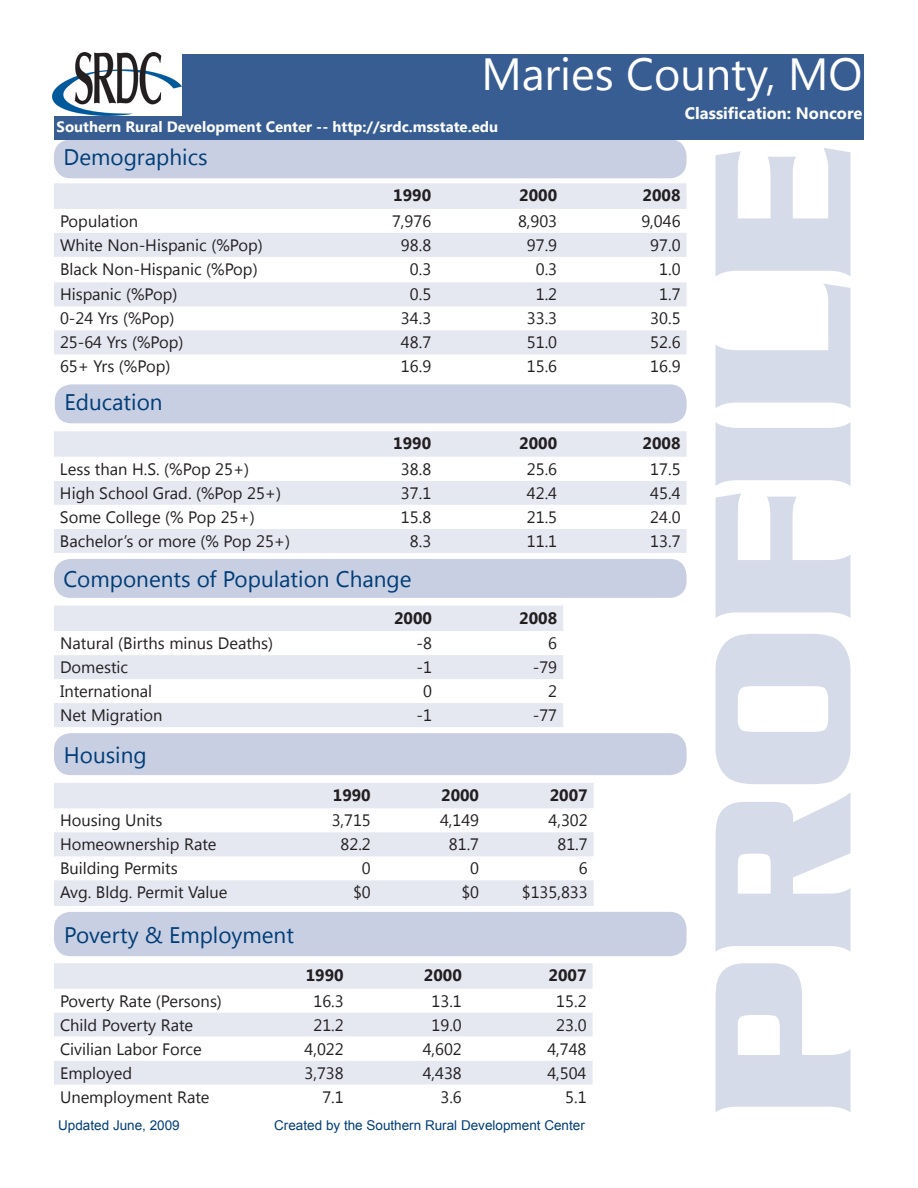
<style>
.page{position:relative;width:918px;height:1188px;background:#fff}
.page>*{position:absolute;margin:0;border:0;box-sizing:border-box;transform-origin:0 0}
.t1{font:700 202.5px "Serpentine D";color:#d6dbea}
.t2{font:45px "Segoe UI";color:#fff}
.t3{font:22.5px "Segoe UI";color:#003d78}
.t4{font:16.5px "Segoe UI";color:#231f20}
.t5{font:700 16.5px "Segoe UI";color:#231f20}
.t6{font:700 16.5px "Segoe UI";color:#fdfdfd}
.t7{font:700 15px "Segoe UI";color:#fdfdfd}
.t8{font:13.5px "Arial";color:#003d78}
</style>
<div class="page">
<svg style="left:54px;top:183px;width:633px;height:171px;fill:#e5e7f1"></svg>
<svg style="left:54px;top:606px;width:509px;height:121px;fill:#e5e7f1"></svg>
<svg style="left:54px;top:631px;width:509px;height:24px"></svg>
<svg style="left:54px;top:783px;width:540px;height:123px;fill:#e5e7f1"></svg>
<svg style="left:54px;top:963px;width:539px;height:74px;fill:#e5e7f1"></svg>
<div style="left:54px;top:1061px;width:539px;height:24px;background:#e5e7f1"></div>
<div style="left:54px;top:139px;width:633px;height:39px;background:#c8cfe2;border-radius:17px"></div>
<div style="left:54px;top:559px;width:633px;height:39px;background:#c8cfe2;border-radius:17px"></div>
<div style="left:54px;top:733px;width:633px;height:42px;background:#c8cfe2;border-radius:17px"></div>
<div style="left:54px;top:912px;width:633px;height:44px;background:#c8cfe2;border-radius:17px"></div>
<div style="left:54px;top:54px;width:810px;height:85px;background:#385d93"></div>
<img style="left:52px;top:52px;width:130px;height:64px">
<div style="left:55px;top:384px;width:632px;height:39px;background:#c8cfe2;border-radius:17px"></div>
<div style="left:54px;top:431px;width:633px;height:122px;background:#e5e7f1"></div>
<svg style="left:54px;top:457px;width:633px;height:72px"></svg>
<p class="t2" style="left:481px;top:43px;width:383px">Maries County, MO</p>
<p class="t7" style="left:57px;top:116px;width:443px">Southern Rural Development Center -- http://srdc.msstate.edu</p>
<p class="t6" style="left:685px;top:102px;width:179px">Classification: Noncore</p>
<p class="t3" style="left:64px;top:142px;width:145px">Demographics</p>
<p class="t5" style="left:393px;top:184px;width:39px">1990</p>
<p class="t5" style="left:519px;top:184px;width:39px">2000</p>
<p class="t5" style="left:643px;top:184px;width:39px">2008</p>
<p class="t4" style="left:60px;top:210px;width:80px">Population</p>
<p class="t4" style="left:392px;top:210px;width:41px">7,976</p>
<p class="t4" style="left:518px;top:210px;width:41px">8,903</p>
<p class="t4" style="left:641px;top:210px;width:41px">9,046</p>
<p class="t4" style="left:60px;top:234px;width:204px">White Non-Hispanic (%Pop)</p>
<p class="t4" style="left:401px;top:234px;width:32px">98.8</p>
<p class="t4" style="left:527px;top:234px;width:32px">97.9</p>
<p class="t4" style="left:650px;top:234px;width:32px">97.0</p>
<p class="t4" style="left:60px;top:258px;width:199px">Black Non-Hispanic (%Pop)</p>
<p class="t4" style="left:410px;top:258px;width:23px">0.3</p>
<p class="t4" style="left:536px;top:258px;width:23px">0.3</p>
<p class="t4" style="left:659px;top:258px;width:23px">1.0</p>
<p class="t4" style="left:60px;top:283px;width:119px">Hispanic (%Pop)</p>
<p class="t4" style="left:410px;top:283px;width:23px">0.5</p>
<p class="t4" style="left:536px;top:283px;width:23px">1.2</p>
<p class="t4" style="left:659px;top:283px;width:23px">1.7</p>
<p class="t4" style="left:60px;top:307px;width:116px">0-24 Yrs (%Pop)</p>
<p class="t4" style="left:401px;top:307px;width:32px">34.3</p>
<p class="t4" style="left:527px;top:307px;width:32px">33.3</p>
<p class="t4" style="left:650px;top:307px;width:32px">30.5</p>
<p class="t4" style="left:60px;top:331px;width:125px">25-64 Yrs (%Pop)</p>
<p class="t4" style="left:401px;top:331px;width:32px">48.7</p>
<p class="t4" style="left:527px;top:331px;width:32px">51.0</p>
<p class="t4" style="left:650px;top:331px;width:32px">52.6</p>
<p class="t4" style="left:60px;top:355px;width:112px">65+ Yrs (%Pop)</p>
<p class="t4" style="left:401px;top:355px;width:32px">16.9</p>
<p class="t4" style="left:527px;top:355px;width:32px">15.6</p>
<p class="t4" style="left:650px;top:355px;width:32px">16.9</p>
<p class="t3" style="left:64px;top:387px;width:100px">Education</p>
<p class="t5" style="left:393px;top:432px;width:39px">1990</p>
<p class="t5" style="left:519px;top:432px;width:39px">2000</p>
<p class="t5" style="left:643px;top:432px;width:39px">2008</p>
<p class="t4" style="left:60px;top:458px;width:191px">Less than H.S. (%Pop 25+)</p>
<p class="t4" style="left:401px;top:458px;width:32px">38.8</p>
<p class="t4" style="left:527px;top:458px;width:32px">25.6</p>
<p class="t4" style="left:650px;top:458px;width:32px">17.5</p>
<p class="t4" style="left:60px;top:482px;width:223px">High School Grad. (%Pop 25+)</p>
<p class="t4" style="left:401px;top:482px;width:32px">37.1</p>
<p class="t4" style="left:527px;top:482px;width:32px">42.4</p>
<p class="t4" style="left:650px;top:482px;width:32px">45.4</p>
<p class="t4" style="left:60px;top:506px;width:196px">Some College (% Pop 25+)</p>
<p class="t4" style="left:401px;top:506px;width:32px">15.8</p>
<p class="t4" style="left:527px;top:506px;width:32px">21.5</p>
<p class="t4" style="left:650px;top:506px;width:32px">24.0</p>
<p class="t4" style="left:60px;top:530px;width:232px">Bachelor’s or more (% Pop 25+)</p>
<p class="t4" style="left:410px;top:530px;width:23px">8.3</p>
<p class="t4" style="left:527px;top:530px;width:32px">11.1</p>
<p class="t4" style="left:650px;top:530px;width:32px">13.7</p>
<p class="t3" style="left:63px;top:564px;width:350px">Components of Population Change</p>
<p class="t5" style="left:394px;top:606px;width:39px">2000</p>
<p class="t5" style="left:519px;top:606px;width:39px">2008</p>
<p class="t4" style="left:60px;top:632px;width:215px">Natural (Births minus Deaths)</p>
<p class="t4" style="left:417px;top:632px;width:17px">-8</p>
<p class="t4" style="left:548px;top:632px;width:10px">6</p>
<p class="t4" style="left:60px;top:656px;width:70px">Domestic</p>
<p class="t4" style="left:417px;top:656px;width:17px">-1</p>
<p class="t4" style="left:533px;top:656px;width:26px">-79</p>
<p class="t4" style="left:60px;top:680px;width:94px">International</p>
<p class="t4" style="left:423px;top:680px;width:10px">0</p>
<p class="t4" style="left:548px;top:680px;width:10px">2</p>
<p class="t4" style="left:60px;top:704px;width:104px">Net Migration</p>
<p class="t4" style="left:417px;top:704px;width:17px">-1</p>
<p class="t4" style="left:533px;top:704px;width:26px">-77</p>
<p class="t3" style="left:64px;top:739px;width:84px">Housing</p>
<p class="t5" style="left:333px;top:783px;width:39px">1990</p>
<p class="t5" style="left:441px;top:783px;width:39px">2000</p>
<p class="t5" style="left:550px;top:783px;width:39px">2007</p>
<p class="t4" style="left:60px;top:809px;width:104px">Housing Units</p>
<p class="t4" style="left:332px;top:809px;width:41px">3,715</p>
<p class="t4" style="left:440px;top:809px;width:41px">4,149</p>
<p class="t4" style="left:549px;top:809px;width:41px">4,302</p>
<p class="t4" style="left:60px;top:833px;width:158px">Homeownership Rate</p>
<p class="t4" style="left:341px;top:833px;width:32px">82.2</p>
<p class="t4" style="left:449px;top:833px;width:32px">81.7</p>
<p class="t4" style="left:557px;top:833px;width:32px">81.7</p>
<p class="t4" style="left:60px;top:857px;width:119px">Building Permits</p>
<p class="t4" style="left:362px;top:857px;width:10px">0</p>
<p class="t4" style="left:470px;top:857px;width:10px">0</p>
<p class="t4" style="left:579px;top:857px;width:10px">6</p>
<p class="t4" style="left:60px;top:881px;width:169px">Avg. Bldg. Permit Value</p>
<p class="t4" style="left:353px;top:881px;width:19px">$0</p>
<p class="t4" style="left:461px;top:881px;width:19px">$0</p>
<p class="t4" style="left:522px;top:881px;width:67px">$135,833</p>
<p class="t3" style="left:64px;top:920px;width:231px">Poverty &amp; Employment</p>
<p class="t5" style="left:306px;top:964px;width:39px">1990</p>
<p class="t5" style="left:424px;top:964px;width:39px">2000</p>
<p class="t5" style="left:549px;top:964px;width:39px">2007</p>
<p class="t4" style="left:60px;top:989px;width:163px">Poverty Rate (Persons)</p>
<p class="t4" style="left:314px;top:989px;width:32px">16.3</p>
<p class="t4" style="left:432px;top:989px;width:32px">13.1</p>
<p class="t4" style="left:556px;top:989px;width:32px">15.2</p>
<p class="t4" style="left:60px;top:1013px;width:135px">Child Poverty Rate</p>
<p class="t4" style="left:314px;top:1013px;width:32px">21.2</p>
<p class="t4" style="left:432px;top:1013px;width:32px">19.0</p>
<p class="t4" style="left:556px;top:1013px;width:32px">23.0</p>
<p class="t4" style="left:60px;top:1037px;width:143px">Civilian Labor Force</p>
<p class="t4" style="left:305px;top:1037px;width:41px">4,022</p>
<p class="t4" style="left:423px;top:1037px;width:41px">4,602</p>
<p class="t4" style="left:547px;top:1037px;width:41px">4,748</p>
<p class="t4" style="left:60px;top:1061px;width:74px">Employed</p>
<p class="t4" style="left:305px;top:1061px;width:41px">3,738</p>
<p class="t4" style="left:423px;top:1061px;width:41px">4,438</p>
<p class="t4" style="left:547px;top:1061px;width:41px">4,504</p>
<p class="t4" style="left:60px;top:1085px;width:151px">Unemployment Rate</p>
<p class="t4" style="left:322px;top:1085px;width:23px">7.1</p>
<p class="t4" style="left:440px;top:1085px;width:23px">3.6</p>
<p class="t4" style="left:565px;top:1085px;width:23px">5.1</p>
<p class="t8" style="left:58px;top:1116px;width:123px">Updated June, 2009</p>
<p class="t8" style="left:274px;top:1116px;width:312px">Created by the Southern Rural Development Center</p>
<p class="t1" style="left:669px;top:1119px;width:975px;rotate:-90deg">PROFILE</p>
</div>
